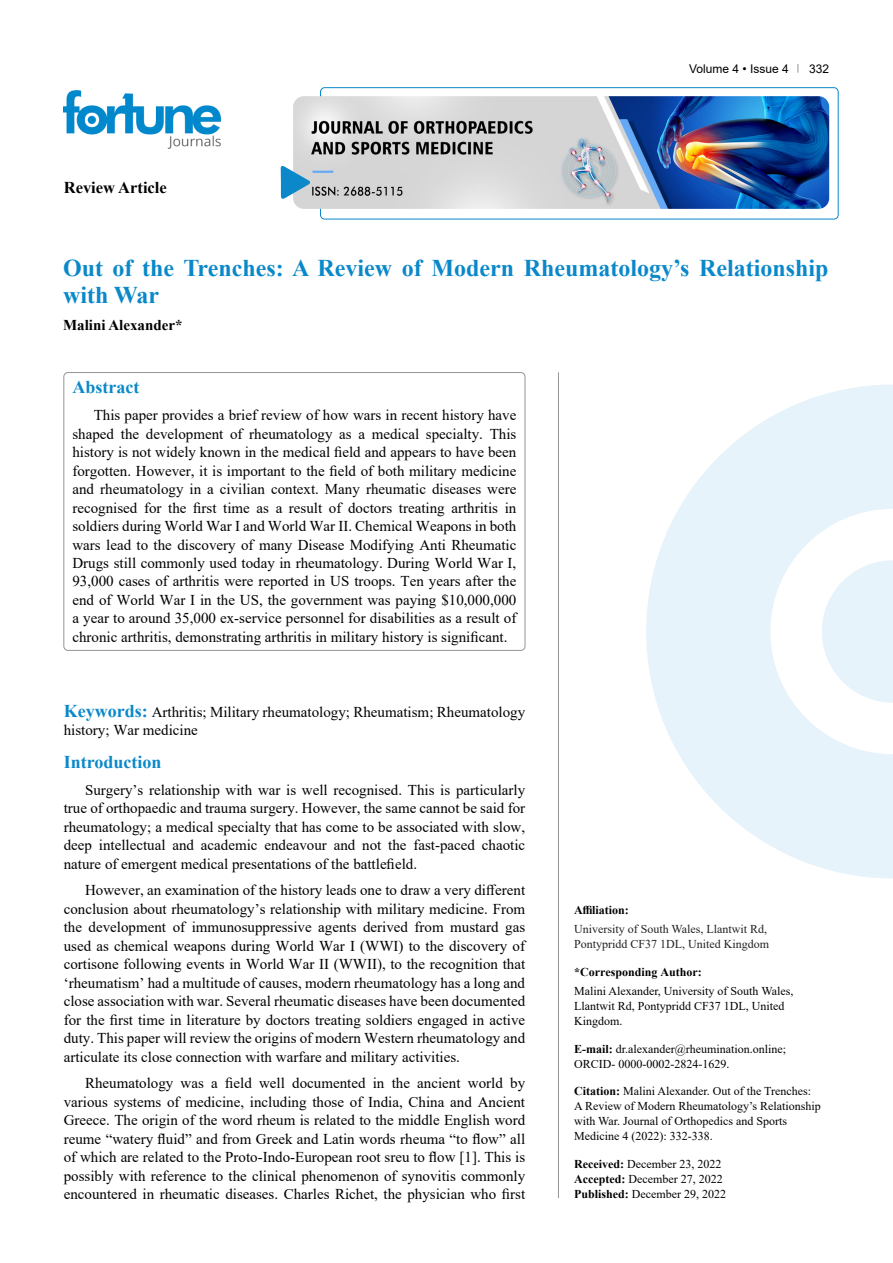
<style>
.page{position:relative;width:893px;height:1263px;background:#fff}
.page>*{position:absolute;margin:0;border:0;box-sizing:border-box;transform-origin:0 0}
.t1{font:700 24px/27px "Times New Roman";color:#0a88ca}
.t2{font:700 18px "Times New Roman";color:#0a88ca}
.t3{font:700 16.5px "Times New Roman";color:#000}
.t4{font:15px/18.5px "Times New Roman";color:#000;text-align:justify}
.t5{font:700 15px "Times New Roman";color:#000}
.t6{font:12px/15px "Times New Roman";color:#000}
.t7{font:12px/15px "Times New Roman";color:#212121}
.t8{font:700 12px "Times New Roman";color:#000}
.t9{font:12px "Arial";color:#000}
.s1{font-weight:700;font-size:18px;color:#0a88ca}
.s2{font-weight:700}
</style>
<div class="page">
<div style="left:320px;top:87px;width:518px;height:132px;border:1px solid #0a88ca;border-radius:4px"></div>
<img style="left:64px;top:90px;width:157px;height:59px">
<img style="left:293px;top:96px;width:536px;height:113px">
<svg style="left:281px;top:166px;width:29px;height:33px"></svg>
<svg style="left:646px;top:384px;width:247px;height:494px;fill:#e6f3fa"></svg>
<svg style="left:822px;top:560px;width:71px;height:143px"></svg>
<div style="left:64px;top:372px;width:461px;height:278px;border:1px solid #939598;border-radius:4px"></div>
<hr style="left:558px;top:372px;width:1px;height:826px;background:#939598">
<p class="t3" style="left:64px;top:175px;width:105px">Review Article</p>
<p class="t9" style="left:689px;top:60px;width:101px">Volume 4 • Issue 4</p>
<p class="t9" style="left:809px;top:60px;width:22px">332</p>
<h1 class="t1" style="left:63px;top:254px;width:767px">Out of the Trenches: A Review of Modern Rheumatology’s Relationship with War</h1>
<p class="t5" style="left:63px;top:314px;width:121px">Malini Alexander*</p>
<p class="t2" style="left:72px;top:374px;width:68px">Abstract</p>
<p class="t4" style="left:72px;top:406px;width:445px;text-indent:21px">This paper provides a brief review of how wars in recent history have shaped the development of rheumatology as a medical specialty. This history is not widely known in the medical field and appears to have been forgotten. However, it is important to the field of both military medicine and rheumatology in a civilian context. Many rheumatic diseases were recognised for the first time as a result of doctors treating arthritis in soldiers during World War I and World War II. Chemical Weapons in both wars lead to the discovery of many Disease Modifying Anti Rheumatic Drugs still commonly used today in rheumatology. During World War I, 93,000 cases of arthritis were reported in US troops. Ten years after the end of World War I in the US, the government was paying $10,000,000 a year to around 35,000 ex-service personnel for disabilities as a result of chronic arthritis, demonstrating arthritis in military history is significant.</p>
<p class="t4" style="left:64px;top:702px;width:463px"><span class="s1">Keywords:</span> Arthritis; Military rheumatology; Rheumatism; Rheumatology history; War medicine</p>
<p class="t2" style="left:64px;top:749px;width:99px">Introduction</p>
<p class="t4" style="left:64px;top:780px;width:463px;text-indent:21px">Surgery’s relationship with war is well recognised. This is particularly true of orthopaedic and trauma surgery. However, the same cannot be said for rheumatology; a medical specialty that has come to be associated with slow, deep intellectual and academic endeavour and not the fast-paced chaotic nature of emergent medical presentations of the battlefield.</p>
<p class="t4" style="left:64px;top:881px;width:463px;text-indent:21px">However, an examination of the history leads one to draw a very different conclusion about rheumatology’s relationship with military medicine. From the development of immunosuppressive agents derived from mustard gas used as chemical weapons during World War I (WWI) to the discovery of cortisone following events in World War II (WWII), to the recognition that ‘rheumatism’ had a multitude of causes, modern rheumatology has a long and close association with war. Several rheumatic diseases have been documented for the first time in literature by doctors treating soldiers engaged in active duty. This paper will review the origins of modern Western rheumatology and articulate its close connection with warfare and military activities.</p>
<p class="t4" style="left:64px;top:1074px;width:463px;text-indent:21px">Rheumatology was a field well documented in the ancient world by various systems of medicine, including those of India, China and Ancient Greece. The origin of the word rheum is related to the middle English word reume “watery fluid” and from Greek and Latin words rheuma “to flow” all of which are related to the Proto-Indo-European root sreu to flow [1]. This is possibly with reference to the clinical phenomenon of synovitis commonly encountered in rheumatic diseases. Charles Richet, the physician who first</p>
<p class="t8" style="left:574px;top:901px;width:56px">Affiliation:</p>
<p class="t7" style="left:574px;top:921px;width:197px">University of South Wales, Llantwit Rd,<br>Pontypridd CF37 1DL, United Kingdom</p>
<p class="t8" style="left:574px;top:963px;width:129px">*Corresponding Author:</p>
<p class="t6" style="left:574px;top:983px;width:221px">Malini Alexander, University of South Wales,<br>Llantwit Rd, Pontypridd CF37 1DL, United<br>Kingdom.</p>
<p class="t6" style="left:574px;top:1041px;width:214px"><span class="s2">E-mail:</span> dr.alexander@rheumination.online;<br>ORCID- 0000-0002-2824-1629.</p>
<p class="t6" style="left:574px;top:1083px;width:248px"><span class="s2">Citation:</span> Malini Alexander. Out of the Trenches:<br>A Review of Modern Rheumatology’s Relationship with War. Journal of Orthopedics and Sports Medicine 4 (2022): 332-338.</p>
<p class="t6" style="left:574px;top:1156px;width:153px"><span class="s2">Received:</span> December 23, 2022<br><span class="s2">Accepted:</span> December 27, 2022<br><span class="s2">Published:</span> December 29, 2022</p>
</div>
